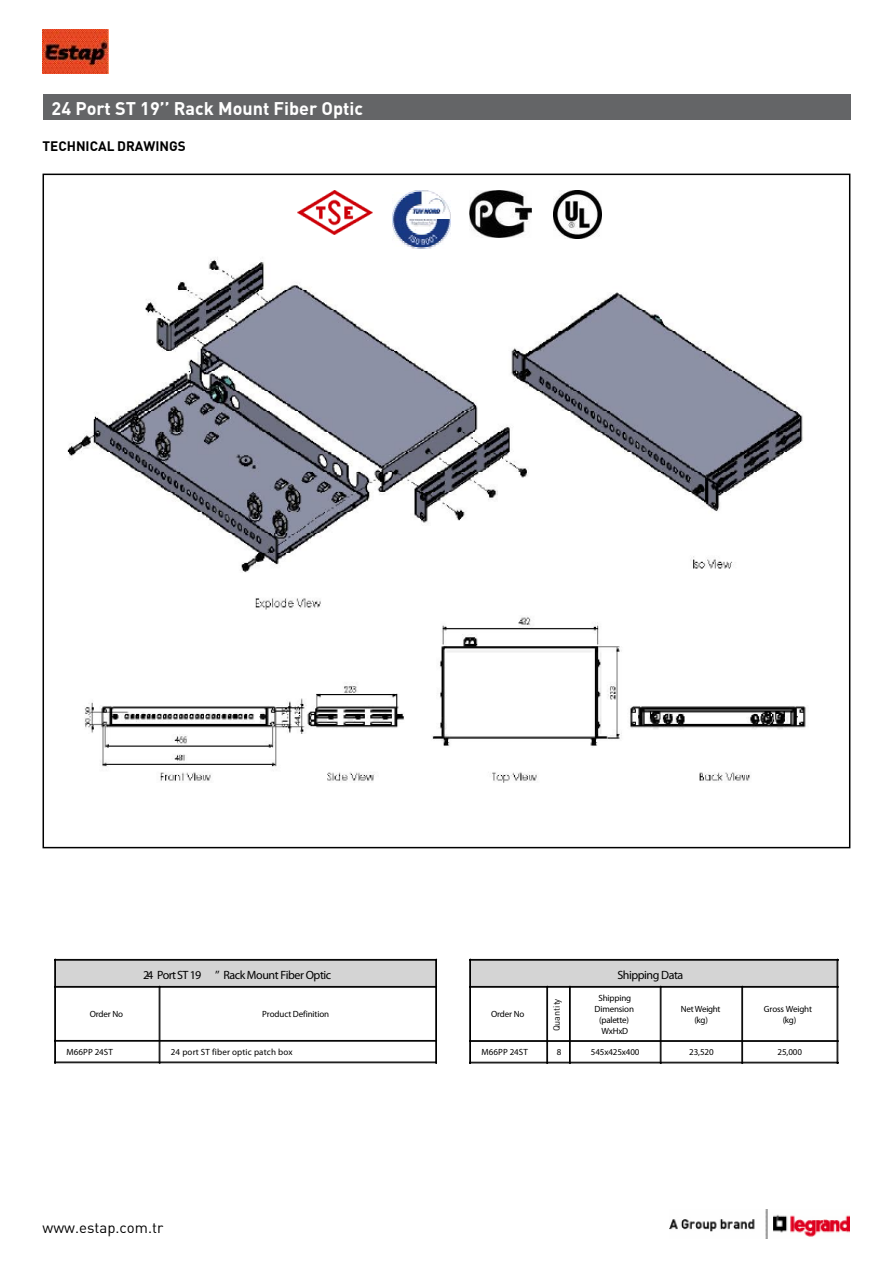
<style>
.page{position:relative;width:893px;height:1263px;background:#fff}
.page>*{position:absolute;margin:0;border:0;box-sizing:border-box;transform-origin:0 0}
.t1{font:18px "DINTR Bold";color:#fff}
.t2{font:15px "DINTR";color:#000}
.t3{font:13.5px "DINTR Bold";color:#000}
.t4{font:12px "Myriad Pro";letter-spacing:-.04em;color:#000}
.t5{font:9px/10.8px "Myriad Pro";letter-spacing:-.015em;color:#000;text-align:center}
.t6{font:9px "Myriad Pro";letter-spacing:.015em;color:#000}
.t7{font:9px "Myriad Pro";letter-spacing:.01em;color:#000}
.t8{font:9px/10.8px "Myriad Pro";letter-spacing:-.035em;color:#000;text-align:center}
.t9{font:9px "DINTR";color:#000}
</style>
<div class="page">
<img style="left:670px;top:1209px;width:179px;height:29px">
<img style="left:43px;top:30px;width:66px;height:43px">
<div style="left:43px;top:95px;width:808px;height:25px;background:#646567"></div>
<img style="left:297px;top:191px;width:76px;height:44px">
<img style="left:393px;top:191px;width:57px;height:58px">
<img style="left:469px;top:191px;width:63px;height:47px">
<img style="left:554px;top:191px;width:47px;height:48px">
<img style="left:67px;top:257px;width:739px;height:526px">
<div style="left:55px;top:960px;width:381px;height:27px;background:#d4d4d4"></div>
<hr style="left:55px;top:960px;width:381px;height:1px;background:#000">
<hr style="left:55px;top:959px;width:381px;height:1px;background:#000">
<hr style="left:55px;top:987px;width:381px;height:1px;background:#000">
<hr style="left:55px;top:986px;width:381px;height:1px;background:#000">
<hr style="left:54px;top:960px;width:1px;height:102px;background:#000">
<hr style="left:55px;top:960px;width:1px;height:102px;background:#000">
<hr style="left:159px;top:987px;width:1px;height:75px;background:#000">
<hr style="left:160px;top:987px;width:1px;height:75px;background:#000">
<hr style="left:435px;top:960px;width:1px;height:102px;background:#000">
<hr style="left:436px;top:960px;width:1px;height:102px;background:#000">
<hr style="left:55px;top:1041px;width:381px;height:1px;background:#000">
<hr style="left:55px;top:1040px;width:381px;height:1px;background:#000">
<hr style="left:55px;top:1062px;width:381px;height:1px;background:#000">
<div style="left:470px;top:960px;width:368px;height:27px;background:#d4d4d4"></div>
<hr style="left:470px;top:960px;width:367px;height:1px;background:#000">
<hr style="left:470px;top:959px;width:368px;height:1px;background:#000">
<hr style="left:470px;top:987px;width:367px;height:1px;background:#000">
<hr style="left:470px;top:986px;width:368px;height:1px;background:#000">
<hr style="left:469px;top:960px;width:1px;height:102px;background:#000">
<hr style="left:470px;top:960px;width:1px;height:103px;background:#000">
<hr style="left:546px;top:987px;width:1px;height:75px;background:#000">
<hr style="left:547px;top:987px;width:1px;height:76px;background:#000">
<hr style="left:569px;top:987px;width:1px;height:75px;background:#000">
<hr style="left:570px;top:987px;width:1px;height:76px;background:#000">
<hr style="left:660px;top:987px;width:1px;height:75px;background:#000">
<hr style="left:661px;top:987px;width:1px;height:76px;background:#000">
<hr style="left:741px;top:987px;width:1px;height:75px;background:#000">
<hr style="left:742px;top:987px;width:1px;height:76px;background:#000">
<hr style="left:837px;top:960px;width:1px;height:103px;background:#000">
<hr style="left:470px;top:1041px;width:367px;height:1px;background:#000">
<hr style="left:470px;top:1040px;width:368px;height:1px;background:#000">
<hr style="left:470px;top:1062px;width:368px;height:1px;background:#000">
<h1 class="t1" style="left:52px;top:96px;width:313px">24 Port ST 19’’ Rack Mount Fiber Optic</h1>
<h3 class="t3" style="left:43px;top:137px;width:42px">Technica</h3>
<h3 class="t3" style="left:107px;top:137px;width:80px">l Drawin gs</h3>
<h3 class="t4" style="left:143px;top:967px;width:190px">24 Port ST 19 ’’ Rack Mount Fiber Optic</h3>
<h3 class="t4" style="left:617px;top:967px;width:67px">Shipping Data</h3>
<p class="t5" style="left:90px;top:1009px;width:35px">Order No</p>
<p class="t5" style="left:262px;top:1009px;width:68px">Product Definition</p>
<p class="t5" style="left:491px;top:1009px;width:35px">Order No</p>
<p class="t9" style="left:551px;top:1031px;width:34px;rotate:-90deg">Quantity</p>
<p class="t5" style="left:595px;top:993px;width:41px">Shipping<br>Dimension (palette)<br>WxHxD</p>
<p class="t8" style="left:681px;top:1003px;width:41px">Net Weight (kg)</p>
<p class="t5" style="left:764px;top:1003px;width:50px">Gross Weight (kg)</p>
<p class="t7" style="left:66px;top:1046px;width:48px">M66PP 24ST</p>
<p class="t6" style="left:171px;top:1046px;width:123px">24 port ST fiber optic patch box</p>
<p class="t7" style="left:481px;top:1046px;width:48px">M66PP 24ST</p>
<p class="t5" style="left:557px;top:1046px;width:6px">8</p>
<p class="t5" style="left:591px;top:1046px;width:50px">545x425x400</p>
<p class="t5" style="left:689px;top:1046px;width:26px">23,520</p>
<p class="t5" style="left:777px;top:1046px;width:26px">25,000</p>
<h2 class="t2" style="left:43px;top:1218px;width:122px">www.estap.com.tr</h2>
</div>
